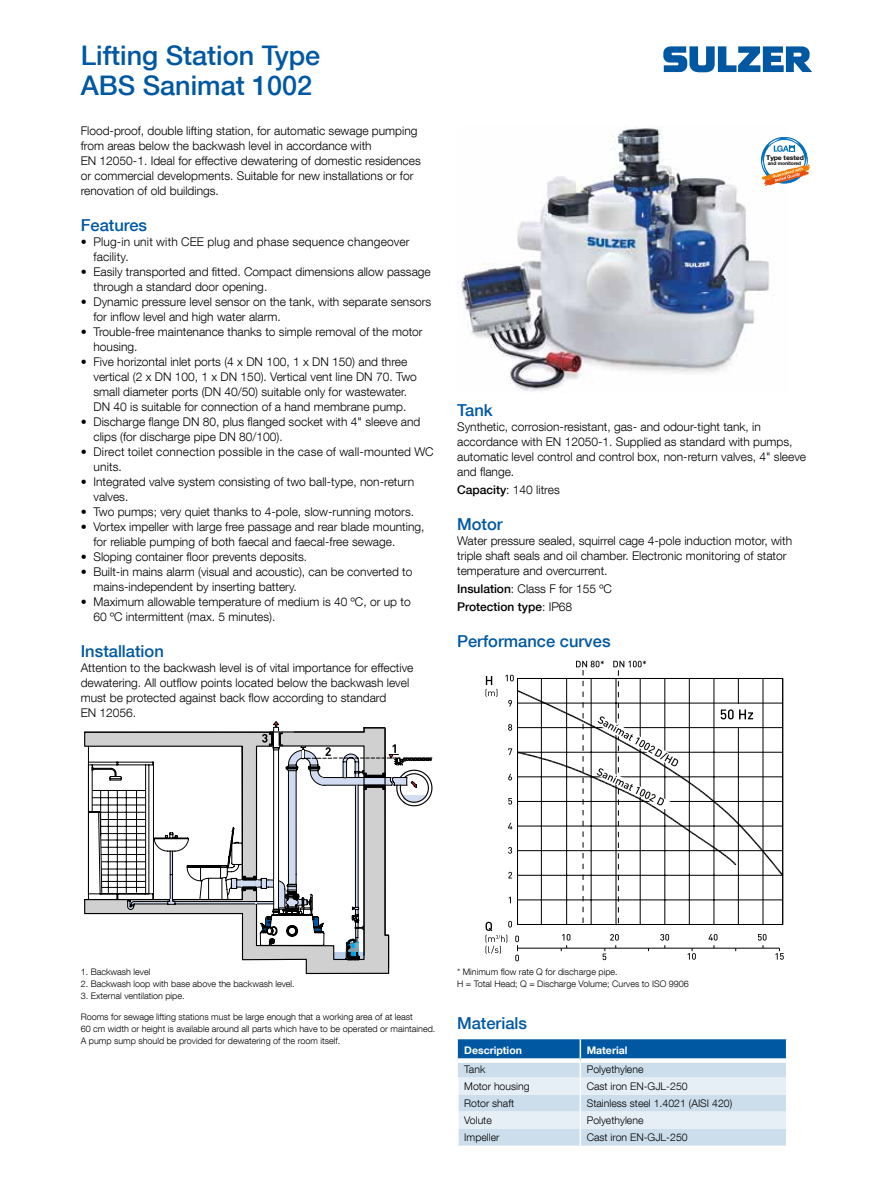
<style>
.page{position:relative;width:893px;height:1191px;background:#fff}
.page>*{position:absolute;margin:0;border:0;box-sizing:border-box;transform-origin:0 0}
.t1{font:500 27px/30px "Helvetica Neue LT Com";color:#0058a2}
.t2{font:500 16.5px "Helvetica Neue LT Com";color:#0058a2}
.t3{font:300 12px/15px "Helvetica Neue LT Com";color:#000}
.t4{font:500 12px/18px "Helvetica Neue LT Com";color:#000}
.t5{font:300 10.5px "Helvetica Neue LT Com";color:#000}
.t6{font:700 10.5px "Helvetica Neue LT Com";color:#fff}
.t7{font:300 9px/12px "Helvetica Neue LT Com";color:#000}
.t8{font:700 6.45px "Helvetica Neue LT Com";letter-spacing:-.01em;color:#000;scale:1.05 1}
.t9{font:700 4.95px "Helvetica Neue LT Com";letter-spacing:-.01em;color:#000}
.s1{font-weight:500}
.s2{font-weight:300}
</style>
<div class="page">
<svg style="left:663px;top:46px;width:149px;height:26px"></svg>
<img style="left:457px;top:127px;width:313px;height:265px">
<svg style="left:457px;top:1039px;width:330px;height:106px;background:#b3cde3"></svg>
<svg style="left:761px;top:137px;width:49px;height:49px"></svg>
<svg style="left:84px;top:731px;width:43px;height:184px"></svg>
<hr style="left:93px;top:790px;width:52px;height:1px;background:#000">
<hr style="left:92px;top:797px;width:53px;height:1px;background:#000">
<hr style="left:92px;top:804px;width:53px;height:1px;background:#000">
<hr style="left:101px;top:812px;width:44px;height:1px;background:#000">
<hr style="left:101px;top:819px;width:44px;height:1px;background:#000">
<hr style="left:101px;top:826px;width:44px;height:1px;background:#000">
<hr style="left:100px;top:833px;width:45px;height:1px;background:#000">
<hr style="left:101px;top:839px;width:44px;height:1px;background:#000">
<hr style="left:101px;top:847px;width:44px;height:1px;background:#000">
<hr style="left:101px;top:854px;width:44px;height:1px;background:#000">
<hr style="left:102px;top:861px;width:43px;height:1px;background:#000">
<hr style="left:102px;top:868px;width:43px;height:1px;background:#000">
<hr style="left:102px;top:874px;width:43px;height:1px;background:#000">
<hr style="left:102px;top:881px;width:43px;height:1px;background:#000">
<hr style="left:102px;top:887px;width:43px;height:1px;background:#000">
<hr style="left:126px;top:790px;width:1px;height:103px;background:#000">
<hr style="left:117px;top:790px;width:1px;height:103px;background:#000">
<hr style="left:108px;top:791px;width:1px;height:102px;background:#000">
<hr style="left:100px;top:790px;width:1px;height:46px;background:#000">
<svg style="left:127px;top:721px;width:305px;height:253px"></svg>
<svg style="left:485px;top:660px;width:299px;height:301px"></svg>
<h1 class="t1" style="left:81px;top:40px;width:241px">Lifting Station Type<br>ABS Sanimat 1002</h1>
<p class="t3" style="left:81px;top:123px;width:342px">Flood-proof, double lifting station, for automatic sewage pumping from areas below the backwash level in accordance with<br>EN 12050-1. Ideal for effective dewatering of domestic residences or commercial developments. Suitable for new installations or for renovation of old buildings.</p>
<h2 class="t2" style="left:81px;top:215px;width:68px">Features</h2>
<p class="t3" style="left:93px;top:234px;width:318px;text-indent:-13px">• Plug-in unit with CEE plug and phase sequence changeover facility.</p>
<p class="t3" style="left:93px;top:264px;width:339px;text-indent:-13px">• Easily transported and fitted. Compact dimensions allow passage through a standard door opening.</p>
<p class="t3" style="left:93px;top:294px;width:339px;text-indent:-13px">• Dynamic pressure level sensor on the tank, with separate sensors for inflow level and high water alarm.</p>
<p class="t3" style="left:93px;top:324px;width:331px;text-indent:-13px">• Trouble-free maintenance thanks to simple removal of the motor housing.</p>
<p class="t3" style="left:93px;top:354px;width:325px;text-indent:-13px">• Five horizontal inlet ports (4 x DN 100, 1 x DN 150) and three vertical (2 x DN 100, 1 x DN 150). Vertical vent line DN 70. Two small diameter ports (DN 40/50) suitable only for wastewater.<br>DN 40 is suitable for connection of a hand membrane pump.</p>
<p class="t3" style="left:93px;top:414px;width:328px;text-indent:-13px">• Discharge flange DN 80, plus flanged socket with 4" sleeve and clips (for discharge pipe DN 80/100).</p>
<p class="t3" style="left:93px;top:444px;width:342px;text-indent:-13px">• Direct toilet connection possible in the case of wall-mounted WC units.</p>
<p class="t3" style="left:93px;top:474px;width:322px;text-indent:-13px">• Integrated valve system consisting of two ball-type, non-return valves.</p>
<p class="t3" style="left:81px;top:504px;width:335px">• Two pumps; very quiet thanks to 4-pole, slow-running motors.</p>
<p class="t3" style="left:93px;top:519px;width:333px;text-indent:-13px">• Vortex impeller with large free passage and rear blade mounting, for reliable pumping of both faecal and faecal-free sewage.</p>
<p class="t3" style="left:81px;top:549px;width:228px">• Sloping container floor prevents deposits.</p>
<p class="t3" style="left:93px;top:564px;width:320px;text-indent:-13px">• Built-in mains alarm (visual and acoustic), can be converted to mains-independent by inserting battery.</p>
<p class="t3" style="left:93px;top:594px;width:319px;text-indent:-13px">• Maximum allowable temperature of medium is 40 ºC, or up to<br>60 ºC intermittent (max. 5 minutes).</p>
<h2 class="t2" style="left:81px;top:641px;width:85px">Installation</h2>
<p class="t3" style="left:81px;top:660px;width:334px">Attention to the backwash level is of vital importance for effective dewatering. All outflow points located below the backwash level must be protected against back flow according to standard<br>EN 12056.</p>
<p class="t8" style="left:766px;top:153px;width:37px">Type tested</p>
<p class="t9" style="left:768px;top:160px;width:35px">and monitored</p>
<h2 class="t2" style="left:457px;top:400px;width:37px">Tank</h2>
<p class="t3" style="left:457px;top:419px;width:350px">Synthetic, corrosion-resistant, gas- and odour-tight tank, in accordance with EN 12050-1. Supplied as standard with pumps, automatic level control and control box, non-return valves, 4" sleeve and flange.</p>
<p class="t3" style="left:457px;top:482px;width:104px"><span class="s1">Capacity</span>: 140 litres</p>
<h2 class="t2" style="left:457px;top:514px;width:47px">Motor</h2>
<p class="t3" style="left:457px;top:533px;width:336px">Water pressure sealed, squirrel cage 4-pole induction motor, with triple shaft seals and oil chamber. Electronic monitoring of stator temperature and overcurrent.</p>
<p class="t4" style="left:457px;top:580px;width:156px">Insulation<span class="s2">: Class F for 155 ºC<br></span>Protection type<span class="s2">: IP68</span></p>
<h2 class="t2" style="left:457px;top:631px;width:155px">Performance curves</h2>
<p class="t7" style="left:81px;top:965px;width:71px">1. Backwash level</p>
<p class="t7" style="left:81px;top:977px;width:216px">2. Backwash loop with base above the backwash level.</p>
<p class="t7" style="left:81px;top:989px;width:105px">3. External ventilation pipe.</p>
<p class="t7" style="left:81px;top:1010px;width:356px">Rooms for sewage lifting stations must be large enough that a working area of at least<br>60 cm width or height is available around all parts which have to be operated or maintained.<br>A pump sump should be provided for dewatering of the room itself.</p>
<p class="t7" style="left:457px;top:965px;width:233px">* Minimum flow rate Q for discharge pipe.<br>H = Total Head; Q = Discharge Volume; Curves to ISO 9906</p>
<h2 class="t2" style="left:457px;top:1013px;width:72px">Materials</h2>
<p class="t6" style="left:464px;top:1043px;width:59px">Description</p>
<p class="t6" style="left:587px;top:1043px;width:42px">Material</p>
<p class="t5" style="left:464px;top:1062px;width:23px">Tank</p>
<p class="t5" style="left:587px;top:1062px;width:58px">Polyethylene</p>
<p class="t5" style="left:464px;top:1079px;width:67px">Motor housing</p>
<p class="t5" style="left:587px;top:1079px;width:102px">Cast iron EN-GJL-250</p>
<p class="t5" style="left:464px;top:1096px;width:51px">Rotor shaft</p>
<p class="t5" style="left:587px;top:1096px;width:147px">Stainless steel 1.4021 (AISI 420)</p>
<p class="t5" style="left:464px;top:1113px;width:29px">Volute</p>
<p class="t5" style="left:587px;top:1113px;width:58px">Polyethylene</p>
<p class="t5" style="left:464px;top:1130px;width:37px">Impeller</p>
<p class="t5" style="left:587px;top:1130px;width:102px">Cast iron EN-GJL-250</p>
</div>
